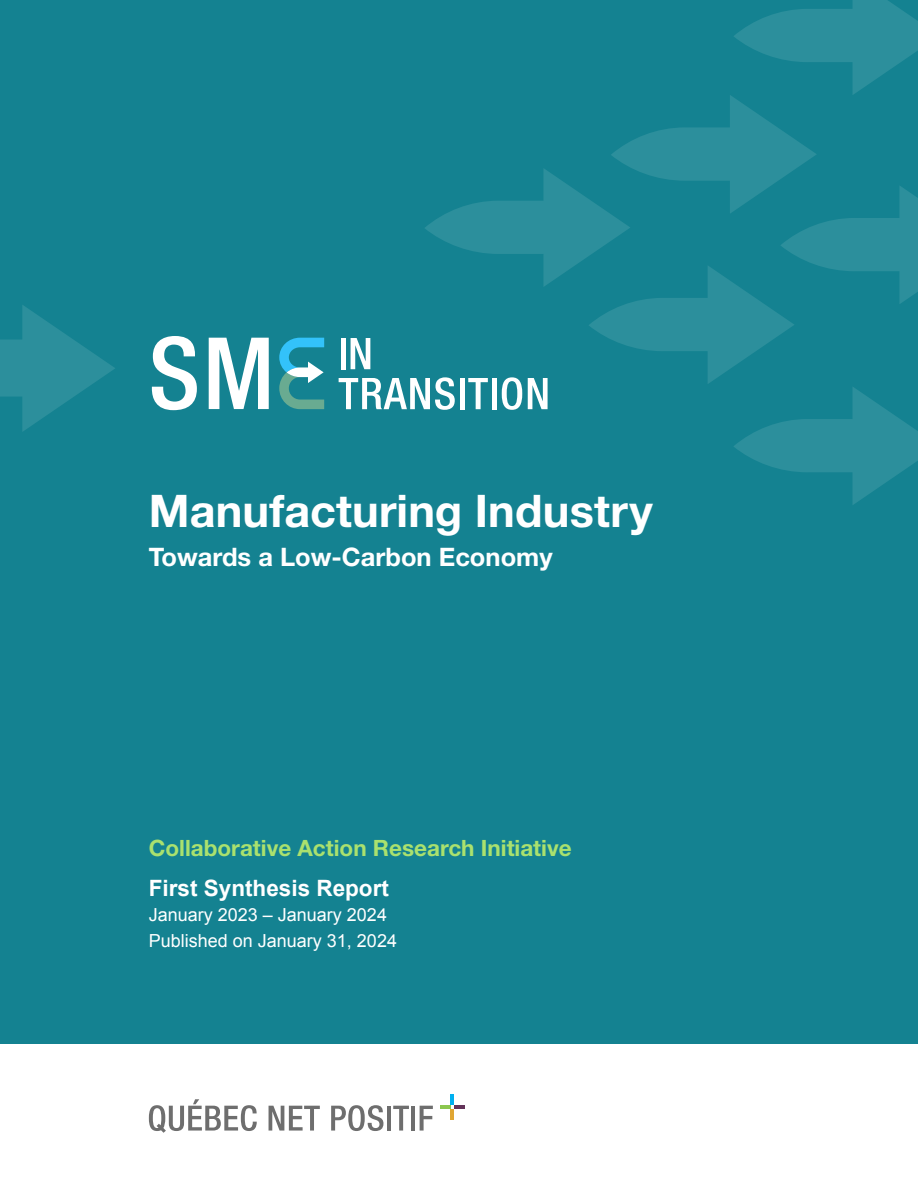
<style>
.page{position:relative;width:918px;height:1188px;background:#fff}
.page>*{position:absolute;margin:0;border:0;box-sizing:border-box;transform-origin:0 0}
.t1{font:700 45px "Helvetica Neue LT Std";letter-spacing:.005em;color:#fff}
.t2{font:700 25.5px "Helvetica Neue LT Std";color:#fff}
.t3{font:700 22.5px "Helvetica Neue LT Std";color:#aae16e}
.t4{font:700 22.5px "Arial";color:#fff}
.t5{font:18px/25.5px "Arial";color:#fff}
</style>
<div class="page">
<div style="left:0;top:0;width:918px;height:1043px;background:#148291"></div>
<svg style="left:149px;top:1099px;width:108px;height:34px"></svg>
<svg style="left:269px;top:1106px;width:51px;height:25px"></svg>
<svg style="left:331px;top:1105px;width:52px;height:26px"></svg>
<hr style="left:387px;top:1106px;width:4px;height:25px;background:#6e6e6e">
<svg style="left:393px;top:1106px;width:16px;height:25px"></svg>
<hr style="left:411px;top:1106px;width:4px;height:25px;background:#6e6e6e">
<svg style="left:420px;top:1106px;width:13px;height:25px"></svg>
<hr style="left:440px;top:1105px;width:10px;height:4px;background:#8cc74f">
<hr style="left:455px;top:1105px;width:10px;height:4px;background:#633359">
<svg style="left:451px;top:1095px;width:3px;height:24px"></svg>
<svg style="left:0;top:305px;width:115px;height:127px"></svg>
<svg style="left:339px;top:0;width:579px;height:505px"></svg>
<svg style="left:209px;top:338px;width:60px;height:71px"></svg>
<svg style="left:152px;top:336px;width:45px;height:74px"></svg>
<svg style="left:279px;top:338px;width:45px;height:71px"></svg>
<h1 class="t1" style="left:149px;top:483px;width:505px">Manufacturing Industry</h1>
<h2 class="t2" style="left:149px;top:541px;width:405px">Towards a Low-Carbon Economy</h2>
<p class="t3" style="left:149px;top:834px;width:424px">Collaborative Action Research Initiative</p>
<p class="t4" style="left:149px;top:873px;width:242px">First Synthesis Report</p>
<p class="t5" style="left:149px;top:902px;width:250px">January 2023 – January 2024<br>Published on January 31, 2024</p>
</div>
